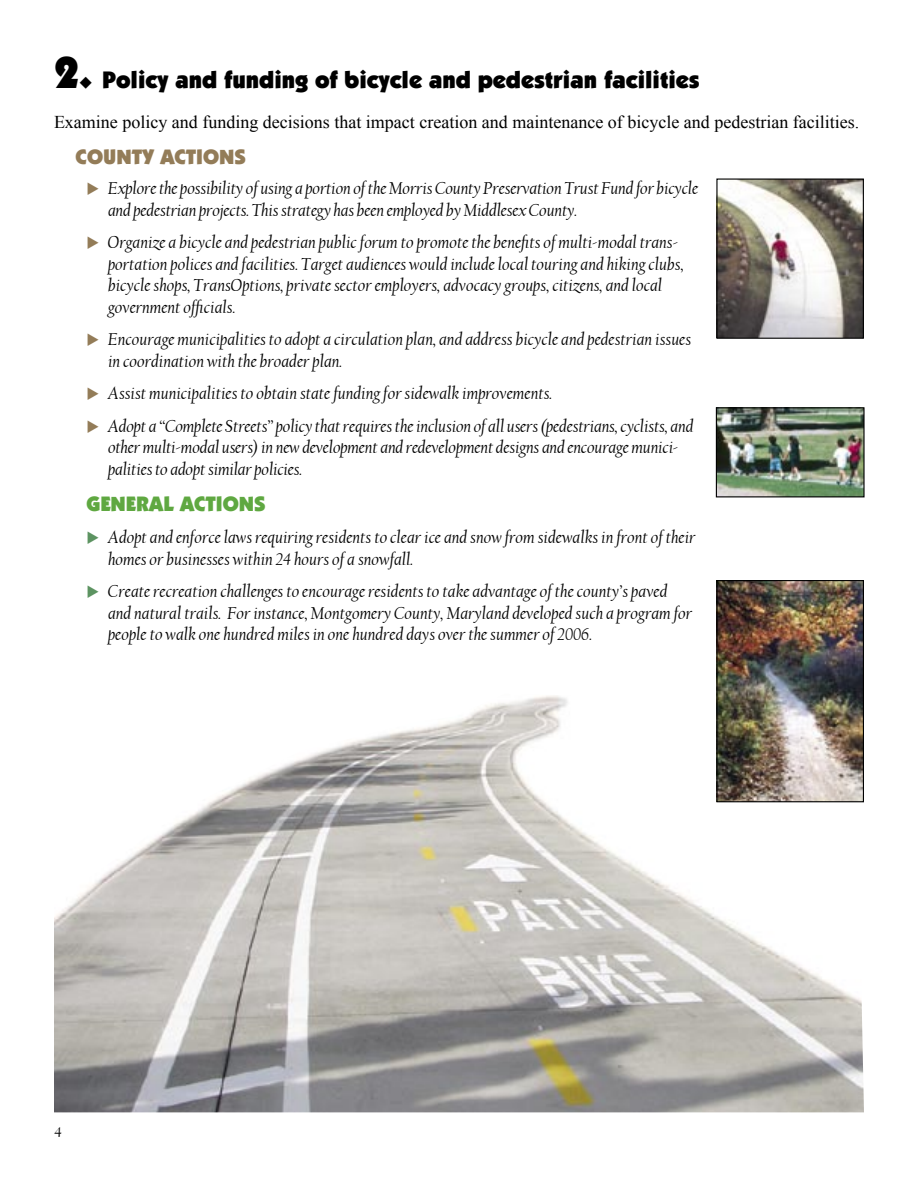
<style>
.page{position:relative;width:918px;height:1188px;background:#fff}
.page>*{position:absolute;margin:0;border:0;box-sizing:border-box;transform-origin:0 0}
.Proposal_H2{font:900 24px "Kabel IT Cby BT";color:#000}
.Bullet{font:900 21px "Kabel IT Cby BT";color:#5fa841}
.County_Actions{font:900 21px "Kabel IT Cby BT";color:#937c58}
.Bullet-2{font:italic 18px/21.6px "Californian FB";color:#000}
.t1{font:18px "Times New Roman";color:#000}
.Pg___Left{font:15px "Californian FB";color:#000}
.s1{font-size:45px}
.s2{color:#937c58}
.s3{color:#5c9361}
</style>
<div class="page">
<img style="left:54px;top:695px;width:810px;height:417px">
<img style="left:718px;top:181px;width:144px;height:156px">
<div style="left:716px;top:179px;width:148px;height:160px;border:1px solid #000"></div>
<img style="left:718px;top:582px;width:144px;height:218px">
<div style="left:716px;top:580px;width:148px;height:222px;border:1px solid #000"></div>
<img style="left:718px;top:409px;width:145px;height:86px">
<div style="left:716px;top:407px;width:149px;height:90px;border:1px solid #000"></div>
<p class="Proposal_H2" style="left:54px;top:65px;width:647px"><span class="s1">2.</span> Policy and funding of bicycle and pedestrian facilities</p>
<p class="t1" style="left:54px;top:110px;width:807px">Examine policy and funding decisions that impact creation and maintenance of bicycle and pedestrian facilities.</p>
<p class="County_Actions" style="left:76px;top:144px;width:172px">COUNTY ACTIONS</p>
<p class="Bullet-2" style="left:108px;top:178px;width:592px;text-indent:-22px"><span class="s2">◆</span> Explore the possibility of using a portion of the Morris County Preservation Trust Fund for bicycle and pedestrian projects. This strategy has been employed by Middlesex County.</p>
<p class="Bullet-2" style="left:108px;top:232px;width:577px;text-indent:-22px"><span class="s2">◆</span> Organize a bicycle and pedestrian public forum to promote the benefits of multi-modal trans&shy;portation polices and facilities. Target audiences would include local touring and hiking clubs, bicycle shops, TransOptions, private sector employers, advocacy groups, citizens, and local government officials.</p>
<p class="Bullet-2" style="left:108px;top:329px;width:585px;text-indent:-22px"><span class="s2">◆</span> Encourage municipalities to adopt a circulation plan, and address bicycle and pedestrian issues in coordination with the broader plan.</p>
<p class="Bullet-2" style="left:86px;top:383px;width:467px"><span class="s2">◆</span> Assist municipalities to obtain state funding for sidewalk improvements.</p>
<p class="Bullet-2" style="left:108px;top:415px;width:587px;text-indent:-22px"><span class="s2">◆</span> Adopt a “Complete Streets” policy that requires the inclusion of all users (pedestrians, cyclists, and other multi-modal users) in new development and redevelopment designs and encourage munici&shy;palities to adopt similar policies.</p>
<p class="Bullet" style="left:86px;top:491px;width:181px">GENERAL ACTIONS</p>
<p class="Bullet-2" style="left:108px;top:527px;width:589px;text-indent:-22px"><span class="s3">◆</span> Adopt and enforce laws requiring residents to clear ice and snow from sidewalks in front of their homes or businesses within 24 hours of a snowfall.</p>
<p class="Bullet-2" style="left:108px;top:581px;width:586px;text-indent:-22px"><span class="s3">◆</span> Create recreation challenges to encourage residents to take advantage of the county’s paved and natural trails. For instance, Montgomery County, Maryland developed such a program for people to walk one hundred miles in one hundred days over the summer of 2006.</p>
<p class="Pg___Left" style="left:54px;top:1124px;width:9px">4</p>
</div>
